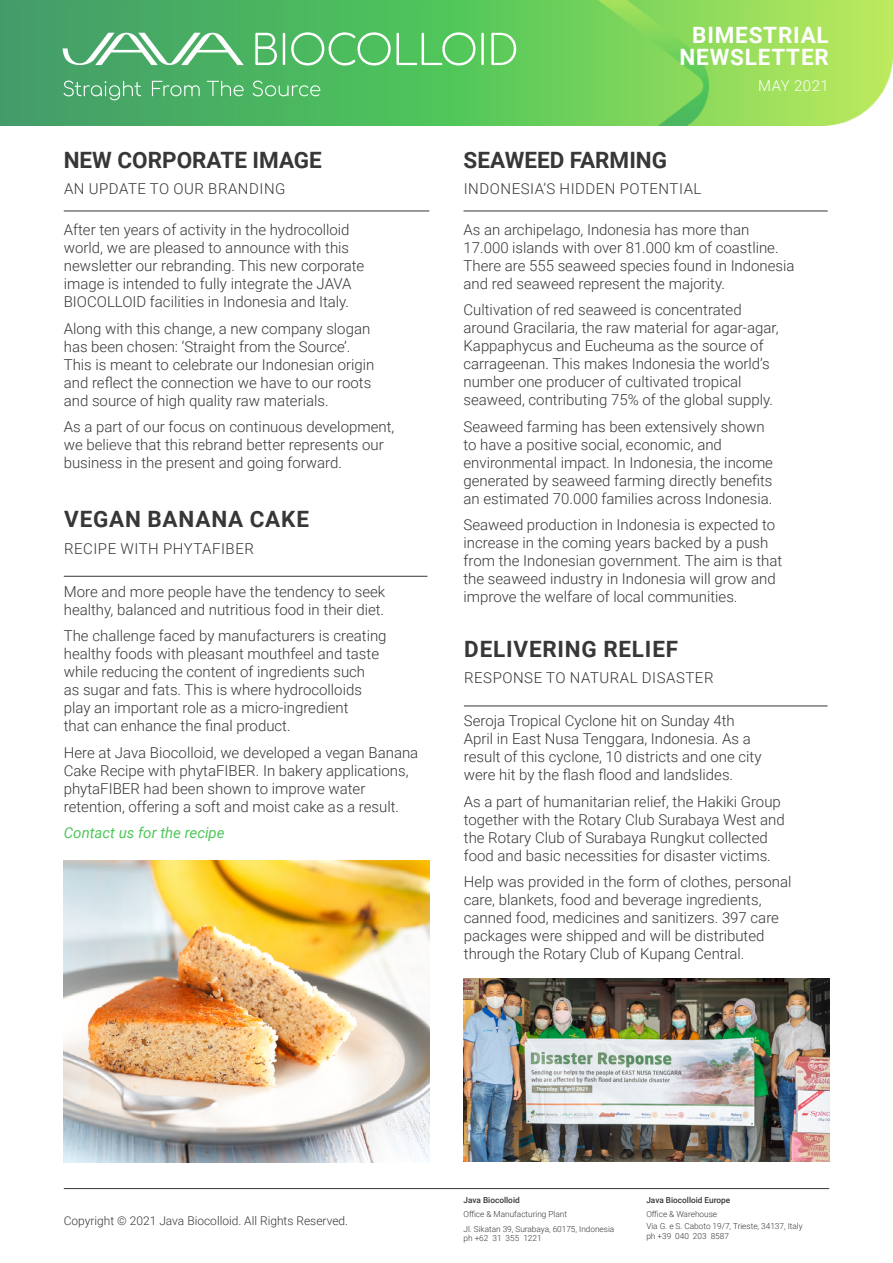
<style>
.page{position:relative;width:893px;height:1263px;background:#fff}
.page>*{position:absolute;margin:0;border:0;box-sizing:border-box;transform-origin:0 0}
.t1{font:700 22.5px "Roboto";color:#373737}
.t2{font:700 22.5px "Roboto";letter-spacing:.02em;color:#373737}
.t3{font:700 22.5px/22px "Roboto";letter-spacing:.035em;color:#fff;text-align:center}
.t4{font:300 15px/18px "Roboto";color:#373737}
.t5{font:300 15px "Roboto";letter-spacing:.035em;color:#373737}
.t6{font:italic 15px "Roboto";color:#4fc759}
.t7{font:300 15px "Roboto";letter-spacing:.035em;color:#fff}
.t8{font:300 12px "Roboto";color:#373737}
.t9{font:300 8.25px/14.1px "Roboto";color:#373737}
.t10{font:500 8.25px "Roboto";color:#373737}
</style>
<div class="page">
<img style="left:0;top:0;width:893px;height:125px">
<hr style="left:463px;top:211px;width:365px;height:1px;background:#373737">
<hr style="left:464px;top:706px;width:364px;height:1px;background:#373737">
<hr style="left:64px;top:211px;width:365px;height:1px;background:#373737">
<hr style="left:64px;top:1188px;width:765px;height:1px;background:#373737">
<hr style="left:64px;top:576px;width:363px;height:1px;background:#373737">
<img style="left:464px;top:978px;width:365px;height:184px">
<img style="left:64px;top:861px;width:365px;height:301px">
<svg style="left:64px;top:81px;width:77px;height:19px"></svg>
<svg style="left:152px;top:81px;width:48px;height:15px"></svg>
<svg style="left:207px;top:81px;width:37px;height:15px"></svg>
<svg style="left:253px;top:81px;width:67px;height:15px"></svg>
<svg style="left:255px;top:33px;width:22px;height:32px"></svg>
<svg style="left:283px;top:33px;width:2px;height:32px"></svg>
<svg style="left:291px;top:32px;width:100px;height:33px;background:#6fc97d"></svg>
<svg style="left:397px;top:32px;width:78px;height:33px;background:#6fcf77"></svg>
<svg style="left:481px;top:33px;width:3px;height:32px"></svg>
<svg style="left:491px;top:33px;width:25px;height:32px"></svg>
<svg style="left:63px;top:31px;width:181px;height:36px"></svg>
<h1 class="t3" style="left:679px;top:23px;width:151px">BIMESTRIAL<br>NEWSLETTER</h1>
<h1 class="t1" style="left:64px;top:144px;width:260px">NEW CORPORATE IMAGE</h1>
<p class="t5" style="left:64px;top:178px;width:223px">AN UPDATE TO OUR BRANDING</p>
<h1 class="t1" style="left:463px;top:144px;width:205px">SEAWEED FARMING</h1>
<p class="t5" style="left:464px;top:178px;width:239px">INDONESIA’S HIDDEN POTENTIAL</p>
<p class="t7" style="left:758px;top:75px;width:72px">MAY 2021</p>
<p class="t4" style="left:463px;top:220px;width:333px">As an archipelago, Indonesia has more than 17.000 islands with over 81.000 km of coastline.<br>There are 555 seaweed species found in Indonesia and red seaweed represent the majority.</p>
<p class="t4" style="left:463px;top:300px;width:317px">Cultivation of red seaweed is concentrated around Gracilaria, the raw material for agar-agar, Kappaphycus and Eucheuma as the source of carrageenan. This makes Indonesia the world’s number one producer of cultivated tropical seaweed, contributing 75% of the global supply.</p>
<p class="t4" style="left:463px;top:417px;width:311px">Seaweed farming has been extensively shown to have a positive social, economic, and environmental impact. In Indonesia, the income generated by seaweed farming directly benefits an estimated 70.000 families across Indonesia.</p>
<p class="t4" style="left:463px;top:515px;width:320px">Seaweed production in Indonesia is expected to increase in the coming years backed by a push from the Indonesian government. The aim is that the seaweed industry in Indonesia will grow and</p>
<p class="t4" style="left:64px;top:220px;width:302px">After ten years of activity in the hydrocolloid world, we are pleased to announce with this newsletter our rebranding. This new corporate image is intended to fully integrate the JAVA BIOCOLLOID facilities in Indonesia and Italy.</p>
<p class="t4" style="left:64px;top:319px;width:312px">Along with this change, a new company slogan has been chosen: ‘Straight from the Source’.<br>This is meant to celebrate our Indonesian origin and reflect the connection we have to our roots and source of high quality raw materials.</p>
<p class="t4" style="left:64px;top:417px;width:332px">As a part of our focus on continuous development, we believe that this rebrand better represents our business in the present and going forward.</p>
<h1 class="t2" style="left:64px;top:503px;width:246px">VEGAN BANANA CAKE</h1>
<p class="t5" style="left:64px;top:538px;width:191px">RECIPE WITH PHYTAFIBER</p>
<p class="t4" style="left:64px;top:582px;width:323px">More and more people have the tendency to seek</p>
<p class="t4" style="left:463px;top:587px;width:276px">improve the welfare of local communities.</p>
<p class="t4" style="left:64px;top:595px;width:324px;line-height:26.5px">healthy, balanced and nutritious food in their diet.<br>The challenge faced by manufacturers is creating</p>
<p class="t4" style="left:64px;top:644px;width:317px">healthy foods with pleasant mouthfeel and taste while reducing the content of ingredients such as sugar and fats. This is where hydrocolloids play an important role as a micro-ingredient<br>that can enhance the final product.</p>
<p class="t4" style="left:64px;top:743px;width:356px">Here at Java Biocolloid, we developed a vegan Banana Cake Recipe with phytaFIBER. In bakery applications, phytaFIBER had been shown to improve water retention, offering a soft and moist cake as a result.</p>
<p class="t6" style="left:64px;top:822px;width:162px">Contact us for the recipe</p>
<h1 class="t2" style="left:464px;top:633px;width:215px">DELIVERING RELIEF</h1>
<p class="t5" style="left:464px;top:667px;width:251px">RESPONSE TO NATURAL DISASTER</p>
<p class="t4" style="left:464px;top:711px;width:299px">Seroja Tropical Cyclone hit on Sunday 4th April in East Nusa Tenggara, Indonesia. As a result of this cyclone, 10 districts and one city were hit by the flash flood and landslides.</p>
<p class="t4" style="left:464px;top:792px;width:322px">As a part of humanitarian relief, the Hakiki Group together with the Rotary Club Surabaya West and the Rotary Club of Surabaya Rungkut collected food and basic necessities for disaster victims.</p>
<p class="t4" style="left:464px;top:872px;width:329px">Help was provided in the form of clothes, personal care, blankets, food and beverage ingredients, canned food, medicines and sanitizers. 397 care packages were shipped and will be distributed through the Rotary Club of Kupang Central.</p>
<p class="t8" style="left:64px;top:1212px;width:286px">Copyright © 2021 Java Biocolloid. All Rights Reserved.</p>
<p class="t10" style="left:464px;top:1194px;width:58px">Java Biocolloid</p>
<p class="t9" style="left:464px;top:1207px;width:152px">Office &amp; Manufacturing Plant<br>Jl. Sikatan 39, Surabaya, 60175, Indonesia</p>
<p class="t9" style="left:464px;top:1231px;width:80px">ph +62 31 355 1221</p>
<p class="t10" style="left:646px;top:1194px;width:85px">Java Biocolloid Europe</p>
<p class="t9" style="left:646px;top:1208px;width:158px;line-height:12px">Office &amp; Warehouse<br>Via G. e S. Caboto 19/7, Trieste, 34137, Italy</p>
<p class="t9" style="left:646px;top:1229px;width:84px">ph +39 040 203 8587</p>
</div>
